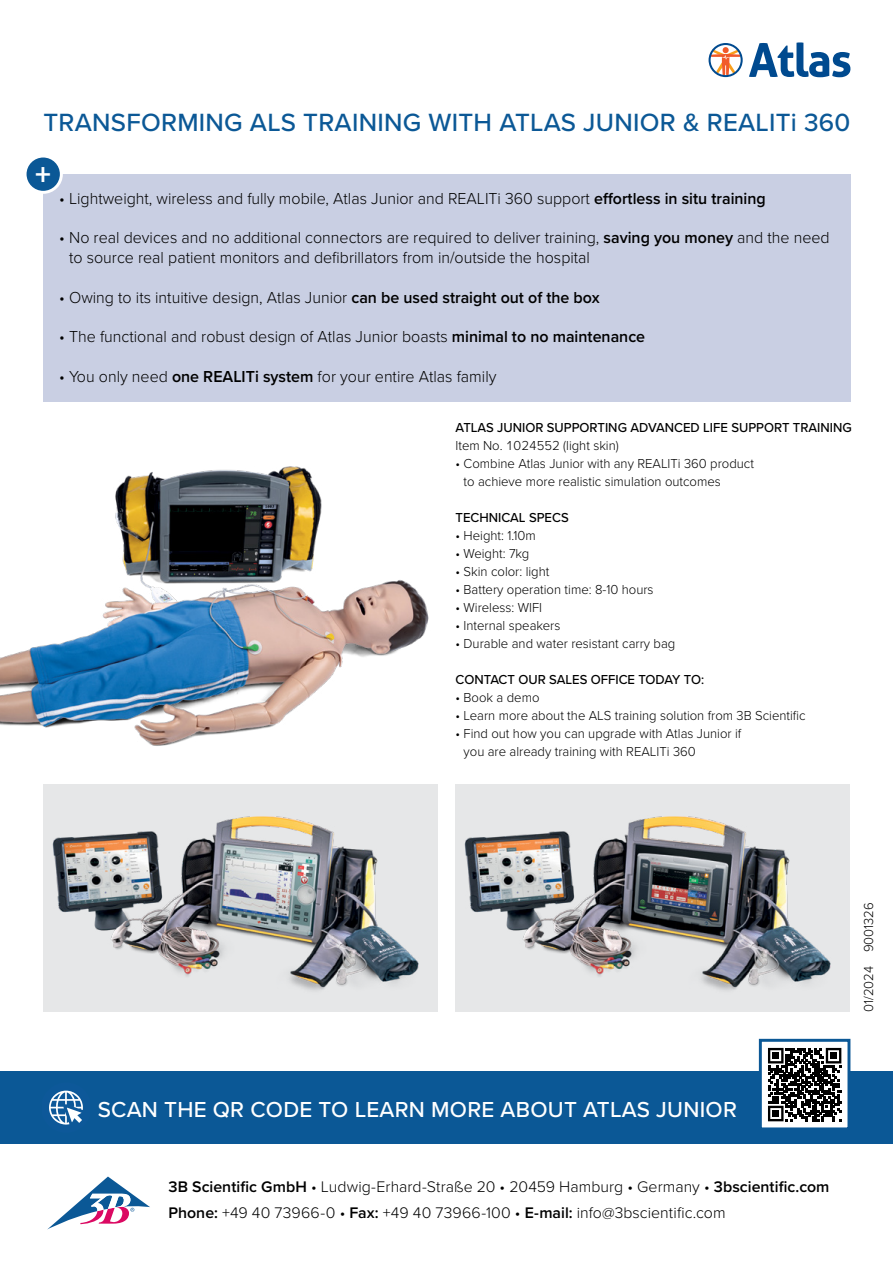
<style>
.page{position:relative;width:893px;height:1263px;background:#fff}
.page>*{position:absolute;margin:0;border:0;box-sizing:border-box;transform-origin:0 0}
.t1{font:700 31.35px "Proxima Nova";color:#fff}
.t2{font:500 25.8px "Proxima Nova";letter-spacing:.01em;color:#0b5896}
.t3{font:500 22.5px "Proxima Nova";letter-spacing:.01em;color:#fff}
.t4{font:300 16.5px/19.8px "Proxima Nova";color:#000}
.t5{font:300 15.9px/25.5px "Proxima Nova";letter-spacing:.005em;color:#000}
.t6{font:300 13.5px/18px "Proxima Nova";color:#000}
.t7{font:500 13.5px "Proxima Nova";color:#000}
.s1{font-weight:600}
</style>
<div class="page">
<div style="left:43px;top:174px;width:807px;height:228px;background:#c9cfe3"></div>
<div style="left:25px;top:156px;width:36px;height:36px;background:#0b5896;border-radius:50%"></div>
<div style="left:24px;top:155px;width:39px;height:39px;border:3px solid #fff;border-radius:50%"></div>
<img style="left:0;top:466px;width:429px;height:280px">
<div style="left:0;top:1071px;width:893px;height:73px;background:#0b5896"></div>
<img style="left:455px;top:784px;width:395px;height:228px">
<img style="left:43px;top:784px;width:394px;height:228px">
<div style="left:760px;top:1040px;width:89px;height:89px;background:#fff"></div>
<svg style="left:768px;top:1048px;width:73px;height:73px"></svg>
<div style="left:772px;top:1052px;width:7px;height:7px;background:#000"></div>
<div style="left:830px;top:1052px;width:7px;height:7px;background:#000"></div>
<div style="left:772px;top:1110px;width:7px;height:7px;background:#000"></div>
<div style="left:759px;top:1039px;width:91px;height:91px;border:3px solid #0b5896"></div>
<svg style="left:749px;top:42px;width:101px;height:35px"></svg>
<svg style="left:709px;top:43px;width:34px;height:34px"></svg>
<svg style="left:49px;top:1090px;width:34px;height:35px"></svg>
<svg style="left:48px;top:1176px;width:102px;height:53px"></svg>
<h2 class="t2" style="left:43px;top:103px;width:808px">TRANSFORMING ALS TRAINING WITH ATLAS JUNIOR &amp; REALITi 360</h2>
<h1 class="t1" style="left:35px;top:151px;width:17px">+</h1>
<p class="t4" style="left:59px;top:188px;width:708px">• Lightweight, wireless and fully mobile, Atlas Junior and REALITi 360 support <span class="s1">effortless in situ training</span></p>
<p class="t4" style="left:69px;top:227px;width:762px;text-indent:-10px">• No real devices and no additional connectors are required to deliver training, <span class="s1">saving you money</span> and the need to source real patient monitors and defibrillators from in/outside the hospital</p>
<p class="t4" style="left:59px;top:287px;width:542px">• Owing to its intuitive design, Atlas Junior <span class="s1">can be used straight out of the box</span></p>
<p class="t4" style="left:59px;top:326px;width:587px">• The functional and robust design of Atlas Junior boasts <span class="s1">minimal to no maintenance</span></p>
<p class="t4" style="left:59px;top:366px;width:439px">• You only need <span class="s1">one REALITi system</span> for your entire Atlas family</p>
<p class="t7" style="left:455px;top:417px;width:398px">ATLAS JUNIOR SUPPORTING ADVANCED LIFE SUPPORT TRAINING</p>
<p class="t6" style="left:455px;top:436px;width:165px">Item No. 1024552 (light skin)</p>
<p class="t6" style="left:464px;top:454px;width:292px;text-indent:-8px">• Combine Atlas Junior with any REALITi 360 product to achieve more realistic simulation outcomes</p>
<p class="t7" style="left:455px;top:507px;width:115px">TECHNICAL SPECS</p>
<p class="t6" style="left:455px;top:526px;width:82px">• Height: 1.10m</p>
<p class="t6" style="left:455px;top:544px;width:75px">• Weight: 7kg</p>
<p class="t6" style="left:455px;top:562px;width:95px">• Skin color: light</p>
<p class="t6" style="left:455px;top:580px;width:200px">• Battery operation time: 8-10 hours</p>
<p class="t6" style="left:455px;top:598px;width:88px">• Wireless: WIFI</p>
<p class="t6" style="left:455px;top:616px;width:106px">• Internal speakers</p>
<p class="t6" style="left:455px;top:634px;width:221px">• Durable and water resistant carry bag</p>
<p class="t7" style="left:455px;top:669px;width:250px">CONTACT OUR SALES OFFICE TODAY TO:</p>
<p class="t6" style="left:455px;top:688px;width:86px">• Book a demo</p>
<p class="t6" style="left:455px;top:706px;width:352px">• Learn more about the ALS training solution from 3B Scientific</p>
<p class="t6" style="left:464px;top:724px;width:279px;text-indent:-8px">• Find out how you can upgrade with Atlas Junior if you are already training with REALITi 360</p>
<p class="t6" style="left:859px;top:1012px;width:111px;rotate:-90deg">01/2024 9001326</p>
<h3 class="t3" style="left:98px;top:1092px;width:641px">SCAN THE QR CODE TO LEARN MORE ABOUT ATLAS JUNIOR</h3>
<p class="t5" style="left:168px;top:1173px;width:663px"><span class="s1">3B Scientific GmbH</span> • Ludwig-Erhard-Straße 20 • 20459 Hamburg • Germany • <span class="s1">3bscientific.com<br>Phone:</span> +49 40 73966-0 • <span class="s1">Fax:</span> +49 40 73966-100 • <span class="s1">E-mail:</span> info@3bscientific.com</p>
</div>
